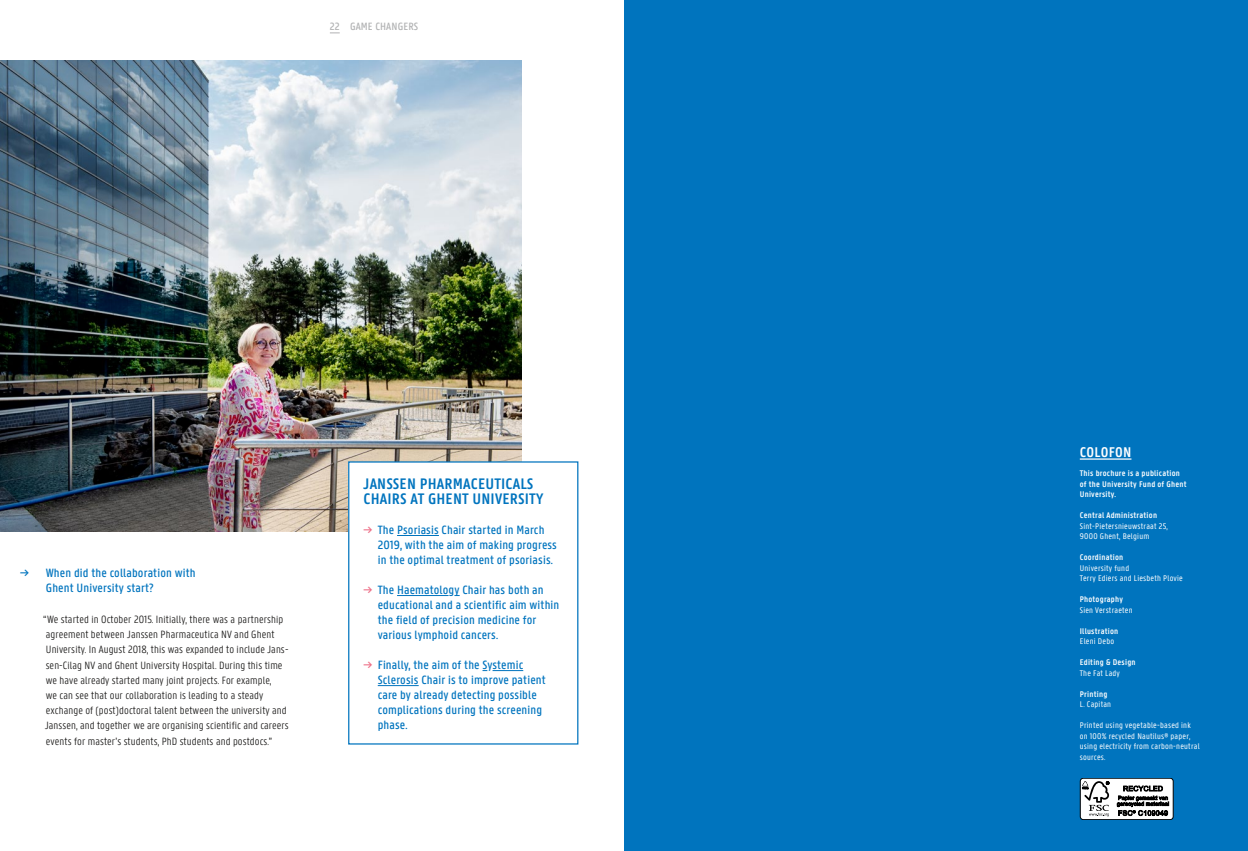
<style>
.page{position:relative;width:1248px;height:851px;background:#fff}
.page>*{position:absolute;margin:0;border:0;box-sizing:border-box;transform-origin:0 0}
.t1{font:600 16.25px/15px "U Gent Panno Text";letter-spacing:.01em;color:#0074be}
.t2{font:600 15px "U Gent Panno Text";letter-spacing:.02em;color:#fff}
.t3{font:500 12.75px/15px "U Gent Panno Text";letter-spacing:.01em;color:#0074be}
.t4{font:300 11.25px/15.2px "U Gent Panno Text";letter-spacing:.01em;color:#181716}
.t5{font:500 11.25px "U Gent Panno Text";letter-spacing:.01em;color:#b1b2b3}
.t6{font:8.75px/10.5px "U Gent Panno Text";letter-spacing:.025em;color:#fff}
.t7{font:600 8.75px/10.5px "U Gent Panno Text";letter-spacing:.025em;color:#fff}
.s1{color:#ed6e86}
</style>
<div class="page">
<img style="left:0;top:61px;width:521px;height:470px">
<div style="left:624px;top:0;width:623px;height:850px;background:#0074be"></div>
<hr style="left:1079px;top:458px;width:52px;height:1px;background:#fff">
<div style="left:1080px;top:778px;width:92px;height:41px;background:#fff;border-radius:3px"></div>
<div style="left:1079px;top:777px;width:94px;height:42px;border:1px solid #000;border-radius:3px"></div>
<svg style="left:1082px;top:781px;width:27px;height:35px"></svg>
<svg style="left:1116px;top:785px;width:53px;height:30px"></svg>
<div style="left:349px;top:462px;width:228px;height:281px;background:#fff"></div>
<hr style="left:397px;top:535px;width:42px;height:1px;background:#0074be">
<hr style="left:397px;top:595px;width:51px;height:1px;background:#0074be">
<hr style="left:492px;top:670px;width:31px;height:1px;background:#0074be">
<hr style="left:378px;top:685px;width:40px;height:1px;background:#0074be">
<div style="left:348px;top:461px;width:230px;height:283px;border:1px solid #0074be"></div>
<p class="t5" style="left:330px;top:20px;width:90px">22 GAME CHANGERS</p>
<p class="t3" style="left:20px;top:565px;width:10px">→</p>
<p class="t3" style="left:46px;top:565px;width:151px">When did the collaboration with<br>Ghent University start?</p>
<p class="t4" style="left:43px;top:611px;width:247px">“We started in October 2015. Initially, there was a partnership agreement between Janssen Pharmaceutica NV and Ghent University. In August 2018, this was expanded to include Jans&shy;sen-Cilag NV and Ghent University Hospital. During this time we have already started many joint projects. For example,<br>we can see that our collaboration is leading to a steady exchange of (post)doctoral talent between the university and Janssen, and together we are organising scientific and careers events for master’s students, PhD students and postdocs.”</p>
<h1 class="t1" style="left:363px;top:476px;width:181px">JANSSEN PHARMACEUTICALS<br>CHAIRS AT GHENT UNIVERSITY</h1>
<p class="t3" style="left:378px;top:522px;width:181px;text-indent:-14px"><span class="s1">→</span> The Psoriasis Chair started in March<br>2019, with the aim of making progress in the optimal treatment of psoriasis.</p>
<p class="t3" style="left:378px;top:582px;width:183px;text-indent:-14px"><span class="s1">→</span> The Haematology Chair has both an educational and a scientific aim within the field of precision medicine for various lymphoid cancers.</p>
<p class="t3" style="left:378px;top:657px;width:169px;text-indent:-14px"><span class="s1">→</span> Finally, the aim of the Systemic<br>Sclerosis Chair is to improve patient care by already detecting possible complications during the screening phase.</p>
<h2 class="t2" style="left:1079px;top:442px;width:53px">COLOFON</h2>
<p class="t7" style="left:1079px;top:468px;width:108px">This brochure is a publication of the University Fund of Ghent<br>University.</p>
<p class="t7" style="left:1079px;top:510px;width:79px">Central Administration</p>
<p class="t6" style="left:1079px;top:520px;width:89px">Sint-Pietersnieuwstraat 25,<br>9000 Ghent, Belgium</p>
<p class="t7" style="left:1079px;top:552px;width:45px">Coordination</p>
<p class="t6" style="left:1079px;top:562px;width:105px">University fund<br>Terry Ediers and Liesbeth Plovie</p>
<p class="t7" style="left:1079px;top:594px;width:45px">Photography</p>
<p class="t6" style="left:1079px;top:604px;width:54px">Sien Verstraeten</p>
<p class="t7" style="left:1079px;top:625px;width:40px">Illustration</p>
<p class="t6" style="left:1079px;top:636px;width:36px">Eleni Debo</p>
<p class="t7" style="left:1079px;top:657px;width:57px">Editing &amp; Design</p>
<p class="t6" style="left:1079px;top:667px;width:42px">The Fat Lady</p>
<p class="t7" style="left:1079px;top:688px;width:29px">Printing</p>
<p class="t6" style="left:1079px;top:699px;width:33px">L. Capitan</p>
<p class="t6" style="left:1079px;top:720px;width:121px">Printed using vegetable-based ink on 100% recycled Nautilus® paper, using electricity from carbon-neutral sources.</p>
</div>
